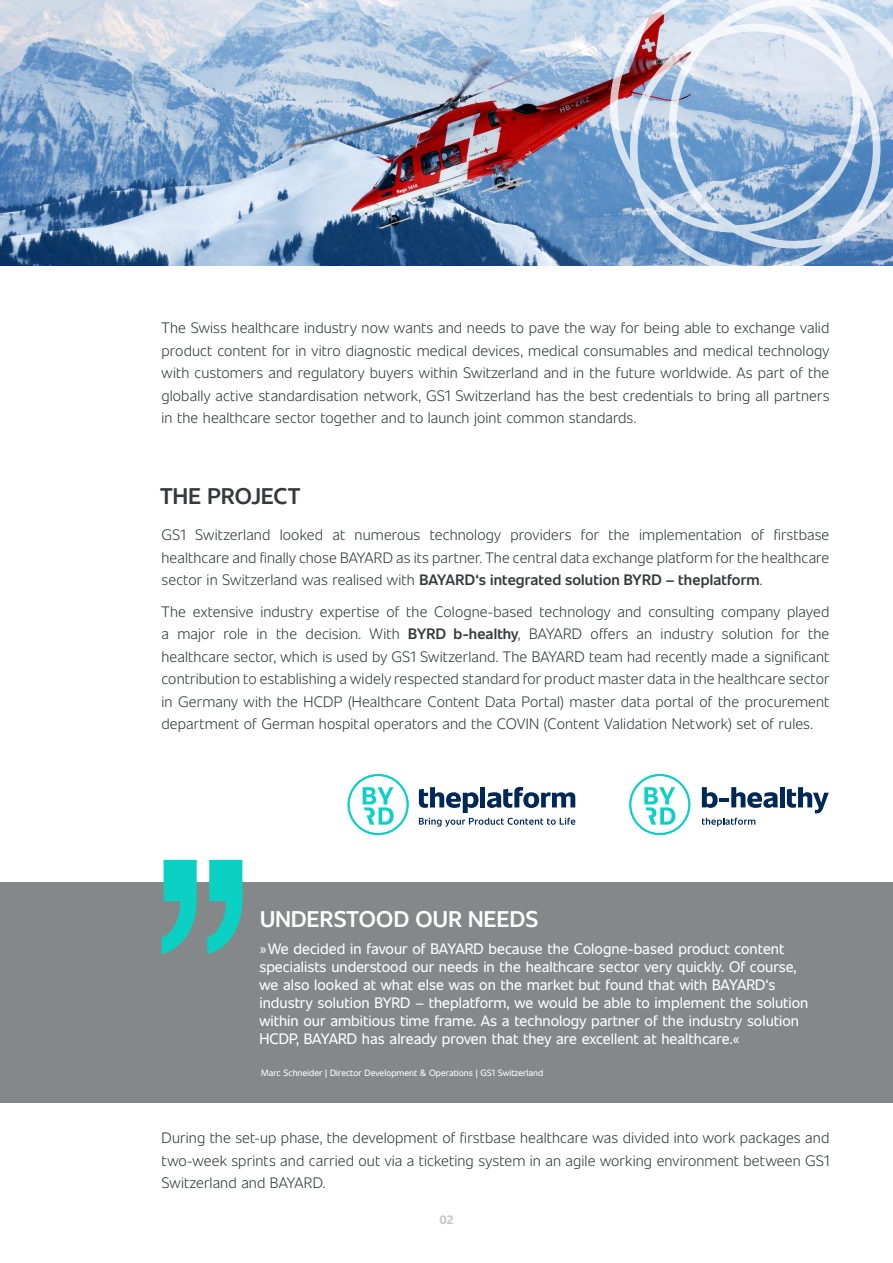
<style>
.page{position:relative;width:893px;height:1263px;background:#fff}
.page>*{position:absolute;margin:0;border:0;box-sizing:border-box;transform-origin:0 0}
.t1{font:600 22.5px "Unitext";letter-spacing:.01em;color:#fff}
.t2{font:600 22.5px "Unitext";letter-spacing:.01em;color:#34393b}
.t3{font:300 15px/22.5px "Unitext";letter-spacing:.005em;color:#34393b;text-align:justify}
.t4{font:15px/18px "Unitext";color:#fff}
.t5{font:700 12px "Unitext";color:#cac9c9}
.t6{font:9px "Unitext";color:#fff}
.s1{font-weight:600}
</style>
<div class="page">
<img style="left:0;top:0;width:606px;height:266px">
<svg style="left:606px;top:0;width:287px;height:266px;background:#a5bbd7"></svg>
<div style="left:0;top:882px;width:893px;height:221px;background:#858889"></div>
<svg style="left:162px;top:860px;width:80px;height:94px"></svg>
<svg style="left:419px;top:787px;width:156px;height:40px"></svg>
<svg style="left:348px;top:774px;width:61px;height:61px"></svg>
<svg style="left:702px;top:787px;width:76px;height:21px"></svg>
<div style="left:780px;top:787px;width:5px;height:20px;background:#002856"></div>
<svg style="left:787px;top:787px;width:42px;height:26px"></svg>
<svg style="left:702px;top:818px;width:53px;height:8px"></svg>
<svg style="left:629px;top:774px;width:61px;height:61px"></svg>
<p class="t3" style="left:162px;top:315px;width:669px">The Swiss healthcare industry now wants and needs to pave the way for being able to exchange valid product content for in vitro diagnostic medical devices, medical consumables and medical technology with customers and regulatory buyers within Switzerland and in the future worldwide. As part of the globally active standardisation network, GS1 Switzerland has the best credentials to bring all partners in the healthcare sector together and to launch joint common standards.</p>
<h1 class="t2" style="left:160px;top:480px;width:142px">THE PROJECT</h1>
<p class="t3" style="left:162px;top:522px;width:669px">GS1 Switzerland looked at numerous technology providers for the implementation of firstbase healthcare and finally chose BAYARD as its partner. The central data exchange platform for the healthcare sector in Switzerland was realised with <span class="s1">BAYARD‘s integrated solution BYRD – theplatform</span>.</p>
<p class="t3" style="left:162px;top:599px;width:669px">The extensive industry expertise of the Cologne-based technology and consulting company played a major role in the decision. With <span class="s1">BYRD b-healthy</span>, BAYARD offers an industry solution for the healthcare sector, which is used by GS1 Switzerland. The BAYARD team had recently made a significant contribution to establishing a widely respected standard for product master data in the healthcare sector in Germany with the HCDP (Healthcare Content Data Portal) master data portal of the procurement department of German hospital operators and the COVIN (Content Validation Network) set of rules.</p>
<h1 class="t1" style="left:260px;top:903px;width:280px">UNDERSTOOD OUR NEEDS</h1>
<p class="t4" style="left:259px;top:939px;width:551px">»We decided in favour of BAYARD because the Cologne-based product content specialists understood our needs in the healthcare sector very quickly. Of course, we also looked at what else was on the market but found that with BAYARD‘s industry solution BYRD – theplatform, we would be able to implement the solution within our ambitious time frame. As a technology partner of the industry solution HCDP, BAYARD has already proven that they are excellent at healthcare.«</p>
<p class="t6" style="left:261px;top:1066px;width:283px">Marc Schneider | Director Development &amp; Operations | GS1 Switzerland</p>
<p class="t3" style="left:162px;top:1125px;width:669px">During the set-up phase, the development of firstbase healthcare was divided into work packages and two-week sprints and carried out via a ticketing system in an agile working environment between GS1<br>Switzerland and BAYARD.</p>
<p class="t5" style="left:439px;top:1211px;width:16px">02</p>
</div>
